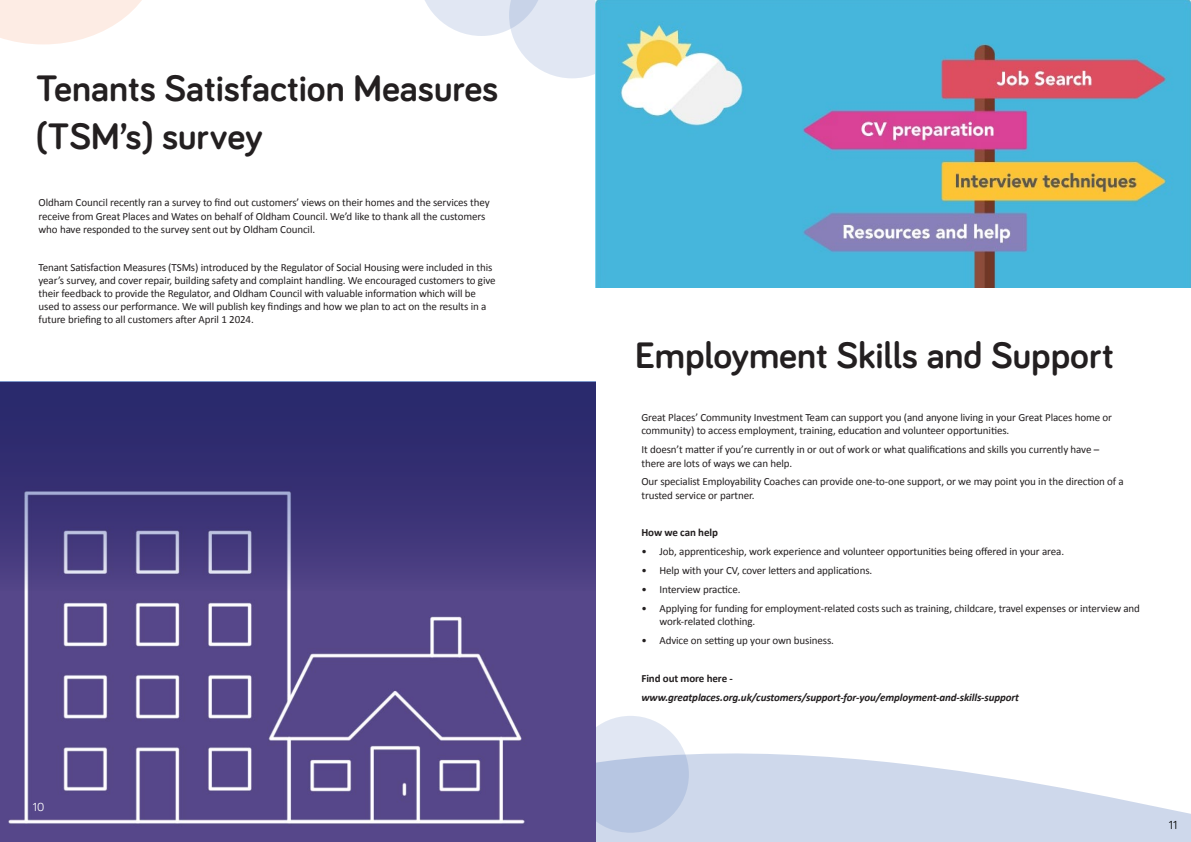
<style>
.page{position:relative;width:1191px;height:842px;background:#fff}
.page>*{position:absolute;margin:0;border:0;box-sizing:border-box;transform-origin:0 0}
.Heading{font:700 38px "Bariol";color:#231f20}
.t1{font:12px "Bariol";color:#040503}
.t2{font:12px "Bariol";color:#fff}
.Body{font:11px/13.2px "Calibri";letter-spacing:-.01em;color:#231f20}
.Body-2{font:italic 700 11px "Calibri";letter-spacing:-.01em;color:#231f20}
.Body-3{font:700 11px "Calibri";letter-spacing:-.01em;color:#231f20}
</style>
<div class="page">
<div style="left:572px;top:716px;width:117px;height:117px;background:#e1e7f3;border-radius:50%"></div>
<svg style="left:425px;top:0;width:170px;height:78px"></svg>
<svg style="left:0;top:0;width:142px;height:44px"></svg>
<svg style="left:595px;top:752px;width:596px;height:90px;fill:#ced8eb"></svg>
<img style="left:0;top:590px;width:595px;height:252px">
<svg style="left:0;top:382px;width:596px;height:208px;background:#3b3577"></svg>
<img style="left:595px;top:0;width:596px;height:288px">
<p class="Heading" style="left:36px;top:62px;width:464px">Tenants Satisfaction Measures</p>
<p class="Heading" style="left:36px;top:110px;width:228px">(TSM’s) survey</p>
<p class="Body" style="left:39px;top:196px;width:453px">Oldham Council recently ran a survey to find out customers’ views on their homes and the services they receive from Great Places and Wates on behalf of Oldham Council. We’d like to thank all the customers who have responded to the survey sent out by Oldham Council.</p>
<p class="Body" style="left:39px;top:260px;width:458px">Tenant Satisfaction Measures (TSMs) introduced by the Regulator of Social Housing were included in this year’s survey, and cover repair, building safety and complaint handling. We encouraged customers to give their feedback to provide the Regulator, and Oldham Council with valuable information which will be used to assess our performance. We will publish key findings and how we plan to act on the results in a future briefing to all customers after April 1 2024.</p>
<p class="t2" style="left:33px;top:798px;width:13px">10</p>
<p class="Heading" style="left:635px;top:329px;width:480px">Employment Skills and Support</p>
<p class="Body" style="left:641px;top:410px;width:472px">Great Places’ Community Investment Team can support you (and anyone living in your Great Places home or community) to access employment, training, education and volunteer opportunities.</p>
<p class="Body" style="left:641px;top:443px;width:459px">It doesn’t matter if you’re currently in or out of work or what qualifications and skills you currently have – there are lots of ways we can help.</p>
<p class="Body" style="left:641px;top:475px;width:484px">Our specialist Employability Coaches can provide one-to-one support, or we may point you in the direction of a trusted service or partner.</p>
<p class="Body-3" style="left:641px;top:525px;width:78px">How we can help</p>
<p class="Body" style="left:641px;top:544px;width:424px">• Job, apprenticeship, work experience and volunteer opportunities being offered in your area.</p>
<p class="Body" style="left:641px;top:563px;width:232px">• Help with your CV, cover letters and applications.</p>
<p class="Body" style="left:641px;top:582px;width:101px">• Interview practice.</p>
<p class="Body" style="left:659px;top:601px;width:482px;text-indent:-18px">• Applying for funding for employment-related costs such as training, childcare, travel expenses or interview and work-related clothing.</p>
<p class="Body" style="left:641px;top:633px;width:194px">• Advice on setting up your own business.</p>
<p class="Body-3" style="left:641px;top:670px;width:93px">Find out more here -</p>
<p class="Body-2" style="left:641px;top:690px;width:379px">www.greatplaces.org.uk/customers/support-for-you/employment-and-skills-support</p>
<p class="t1" style="left:1168px;top:816px;width:10px">11</p>
</div>
